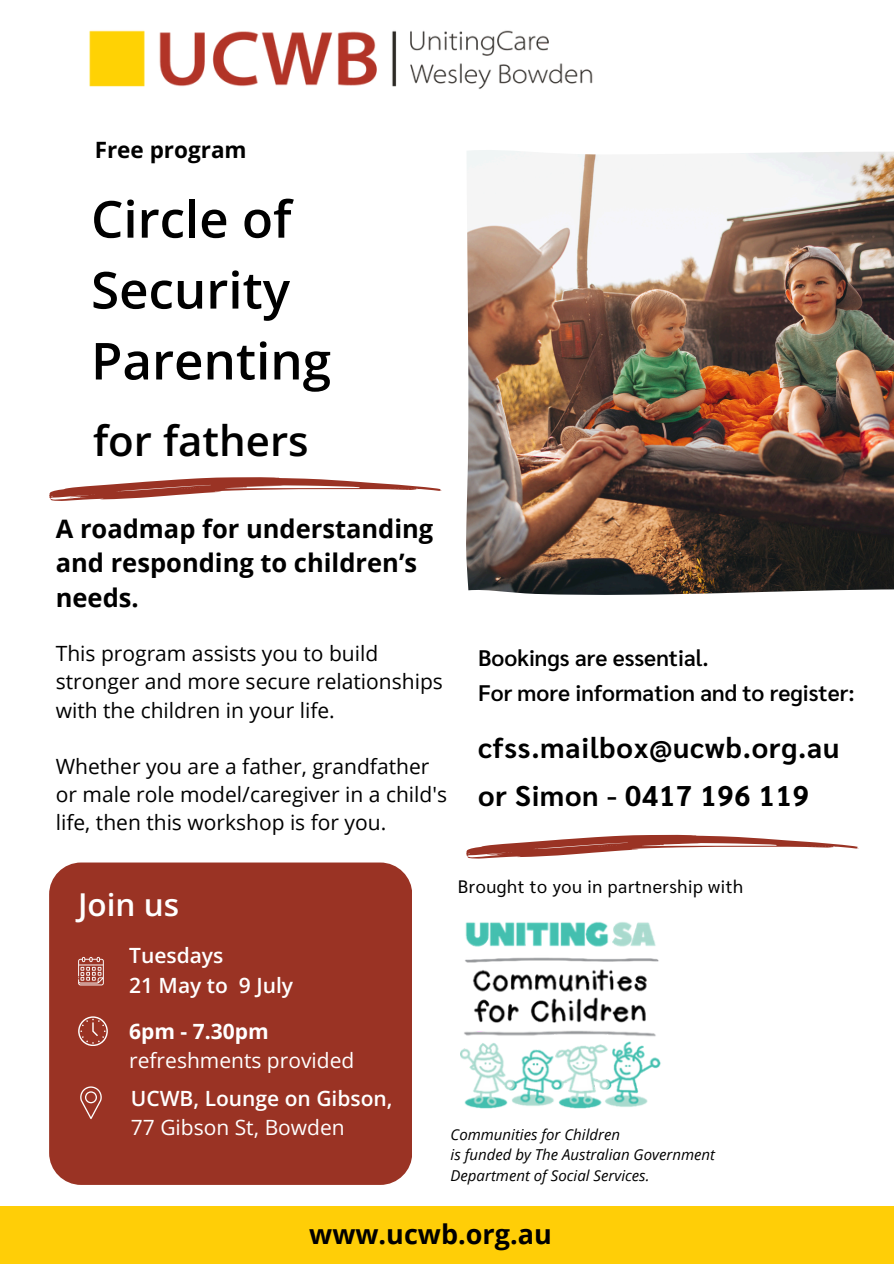
<style>
.page{position:relative;width:894px;height:1264px;background:#fff}
.page>*{position:absolute;margin:0;border:0;box-sizing:border-box;transform-origin:0 0}
.t1{font:600 51px/70.8px "Open Sans";color:#000}
.t2{font:600 42px "Open Sans";color:#000}
.t3{font:600 31.5px "Open Sans";color:#fff}
.t4{font:700 28.5px/48.3px "Sarabun";letter-spacing:.03em;color:#000}
.t5{font:700 27px "Open Sans";color:#000}
.t6{font:700 25.5px/34.8px "Open Sans";color:#000}
.t7{font:600 22.5px/34.8px "Sarabun";color:#000}
.t8{font:700 22.5px "Open Sans";color:#000}
.t9{font:21px/28.2px "Open Sans";color:#000}
.t10{font:600 21px/29.2px "Open Sans";color:#fff}
.t11{font:21px/29.2px "Open Sans";color:#fff}
.t12{font:18px "Sarabun";letter-spacing:.03em;color:#000}
.t13{font:italic 15px "Open Sans";color:#000}
.s1{font-weight:700}
.s2{font-weight:400}
</style>
<div class="page">
<div style="left:49px;top:862px;width:363px;height:322px;background:#9a3324;border-radius:32px"></div>
<img style="left:89px;top:30px;width:504px;height:59px">
<img style="left:466px;top:150px;width:427px;height:445px">
<svg style="left:466px;top:834px;width:392px;height:24px"></svg>
<svg style="left:78px;top:956px;width:26px;height:29px"></svg>
<div style="left:0;top:1205px;width:893px;height:58px;background:#ffce07"></div>
<svg style="left:78px;top:1016px;width:29px;height:29px"></svg>
<svg style="left:80px;top:1086px;width:21px;height:33px"></svg>
<svg style="left:49px;top:477px;width:392px;height:24px"></svg>
<img style="left:460px;top:921px;width:201px;height:187px">
<p class="t8" style="left:95px;top:134px;width:153px">Free program</p>
<h6 class="t1" style="left:91px;top:182px;width:241px">Circle of<br>Security<br>Parenting</h6>
<p class="t2" style="left:93px;top:411px;width:217px">for fathers</p>
<h3 class="t6" style="left:56px;top:510px;width:379px">A roadmap for understanding and responding to children’s needs.</h3>
<p class="t9" style="left:56px;top:639px;width:388px">This program assists you to build stronger and more secure relationships with the children in your life.</p>
<h3 class="t9" style="left:56px;top:751px;width:392px">Whether you are a father, grandfather or male role model/caregiver in a child's life, then this workshop is for you.</h3>
<p class="t7" style="left:478px;top:639px;width:378px">Bookings are essential.<br>For more information and to register:</p>
<h5 class="t4" style="left:478px;top:721px;width:362px">cfss.mailbox@ucwb.org.au or Simon - 0417 196 119</h5>
<h6 class="t3" style="left:78px;top:882px;width:102px">Join us</h6>
<p class="t12" style="left:457px;top:873px;width:287px">Brought to you in partnership with</p>
<h2 class="t10" style="left:129px;top:940px;width:165px">Tuesdays<br>21 May to 9 July</h2>
<p class="t11" style="left:129px;top:1015px;width:226px"><span class="s1">6pm - 7.30pm </span>refreshments provided</p>
<h4 class="t10" style="left:131px;top:1082px;width:263px">UCWB, Lounge on Gibson,<br><span class="s2">77 Gibson St, Bowden</span></h4>
<p class="t13" style="left:450px;top:1123px;width:171px">Communities for Children</p>
<h6 class="t13" style="left:450px;top:1144px;width:266px">is funded by The Australian Government</h6>
<h6 class="t13" style="left:450px;top:1164px;width:200px">Department of Social Services.</h6>
<h5 class="t5" style="left:309px;top:1214px;width:244px">www.ucwb.org.au</h5>
</div>
